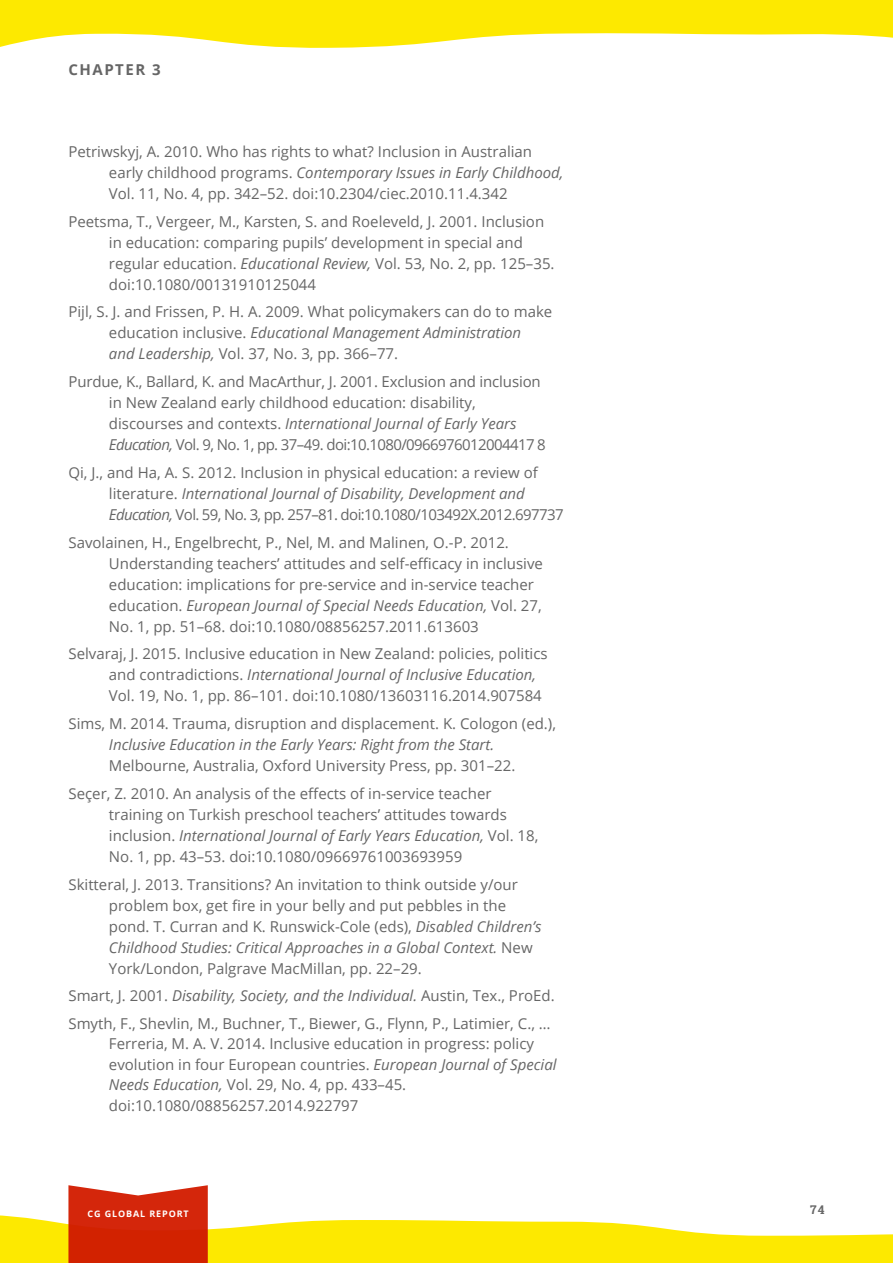
<style>
.page{position:relative;width:893px;height:1263px;background:#fff}
.page>*{position:absolute;margin:0;border:0;box-sizing:border-box;transform-origin:0 0}
.Body{font:15px/21px "Open Sans";color:#666}
.Body-2{font:italic 15px/21px "Open Sans";color:#666}
.Body-3{font:15px/21px "Open Sans";letter-spacing:-.04em;color:#666}
.t1{font:700 15px "Open Sans";letter-spacing:.1em;color:#666}
.t2{font:700 12px "Roboto Slab";color:#666}
.t3{font:700 9px "Open Sans";letter-spacing:.1em;color:#fff}
.s1{font-style:italic}
.s2{font-style:normal}
</style>
<div class="page">
<svg style="left:0;top:1215px;width:893px;height:48px;fill:#fde900"></svg>
<svg style="left:68px;top:1185px;width:140px;height:78px;background:#d63417"></svg>
<svg style="left:0;top:0;width:893px;height:48px;fill:#fde900"></svg>
<p class="t1" style="left:68px;top:59px;width:94px">CHAPTER 3</p>
<p class="Body" style="left:68px;top:141px;width:465px">Petriwskyj, A. 2010. Who has rights to what? Inclusion in Australian</p>
<p class="Body" style="left:109px;top:162px;width:456px">early childhood programs. <span class="s1">Contemporary Issues in Early Childhood,<br></span>Vol. 11, No. 4, pp. 342–52. doi:10.2304/ciec.2010.11.4.342</p>
<p class="Body" style="left:68px;top:210px;width:477px">Peetsma, T., Vergeer, M., Karsten, S. and Roeleveld, J. 2001. Inclusion</p>
<p class="Body" style="left:109px;top:231px;width:447px">in education: comparing pupils’ development in special and regular education. <span class="s1">Educational Review,</span> Vol. 53, No. 2, pp. 125–35. doi:10.1080/00131910125044</p>
<p class="Body" style="left:68px;top:301px;width:485px">Pijl, S. J. and Frissen, P. H. A. 2009. What policymakers can do to make</p>
<p class="Body-2" style="left:109px;top:322px;width:414px"><span class="s2">education inclusive.</span> Educational Management Administration and Leadership, <span class="s2">Vol. 37, No. 3, pp. 366–77.</span></p>
<p class="Body" style="left:68px;top:371px;width:474px">Purdue, K., Ballard, K. and MacArthur, J. 2001. Exclusion and inclusion</p>
<p class="Body" style="left:109px;top:392px;width:438px">in New Zealand early childhood education: disability, discourses and contexts. <span class="s1">International Journal of Early Years<br>Education,</span> Vol. 9, No. 1, pp. 37–49. doi:10.1080/0966976012004417 8</p>
<p class="Body" style="left:68px;top:462px;width:471px">Qi, J., and Ha, A. S. 2012. Inclusion in physical education: a review of</p>
<p class="Body-3" style="left:109px;top:483px;width:456px">literature. <span class="s1">International Journal of Disability, Development and<br>Education,</span> Vol. 59, No. 3, pp. 257–81. doi:10.1080/103492X.2012.697737</p>
<p class="Body" style="left:68px;top:531px;width:442px">Savolainen, H., Engelbrecht, P., Nel, M. and Malinen, O.-P. 2012.</p>
<p class="Body" style="left:109px;top:552px;width:435px">Understanding teachers’ attitudes and self-efficacy in inclusive education: implications for pre-service and in-service teacher education. <span class="s1">European Journal of Special Needs Education,</span> Vol. 27, No. 1, pp. 51–68. doi:10.1080/08856257.2011.613603</p>
<p class="Body" style="left:68px;top:643px;width:481px">Selvaraj, J. 2015. Inclusive education in New Zealand: policies, politics</p>
<p class="Body" style="left:109px;top:664px;width:434px">and contradictions. <span class="s1">International Journal of Inclusive Education,<br></span>Vol. 19, No. 1, pp. 86–101. doi:10.1080/13603116.2014.907584</p>
<p class="Body" style="left:68px;top:713px;width:489px">Sims, M. 2014. Trauma, disruption and displacement. K. Cologon (ed.),</p>
<p class="Body-2" style="left:109px;top:734px;width:408px">Inclusive Education in the Early Years: Right from the Start.<br><span class="s2">Melbourne, Australia, Oxford University Press, pp. 301–22.</span></p>
<p class="Body" style="left:68px;top:783px;width:425px">Seçer, Z. 2010. An analysis of the effects of in-service teacher</p>
<p class="Body" style="left:109px;top:804px;width:431px">training on Turkish preschool teachers’ attitudes towards inclusion. <span class="s1">International Journal of Early Years Education,</span> Vol. 18,<br>No. 1, pp. 43–53. doi:10.1080/09669761003693959</p>
<p class="Body" style="left:68px;top:873px;width:451px">Skitteral, J. 2013. Transitions? An invitation to think outside y/our</p>
<p class="Body" style="left:109px;top:894px;width:434px">problem box, get fire in your belly and put pebbles in the pond. T. Curran and K. Runswick-Cole (eds), <span class="s1">Disabled Children’s Childhood Studies: Critical Approaches in a Global Context.</span> New York/London, Palgrave MacMillan, pp. 22–29.</p>
<p class="Body-2" style="left:68px;top:985px;width:488px"><span class="s2">Smart, J. 2001.</span> Disability, Society, and the Individual. <span class="s2">Austin, Tex., ProEd.</span></p>
<p class="Body" style="left:68px;top:1012px;width:484px">Smyth, F., Shevlin, M., Buchner, T., Biewer, G., Flynn, P., Latimier, C., …</p>
<p class="Body" style="left:109px;top:1033px;width:449px">Ferreria, M. A. V. 2014. Inclusive education in progress: policy evolution in four European countries. <span class="s1">European Journal of Special Needs Education,</span> Vol. 29, No. 4, pp. 433–45. doi:10.1080/08856257.2014.922797</p>
<p class="t3" style="left:87px;top:1208px;width:103px">CG GLOBAL REPORT</p>
<p class="t2" style="left:810px;top:1201px;width:16px">74</p>
</div>
